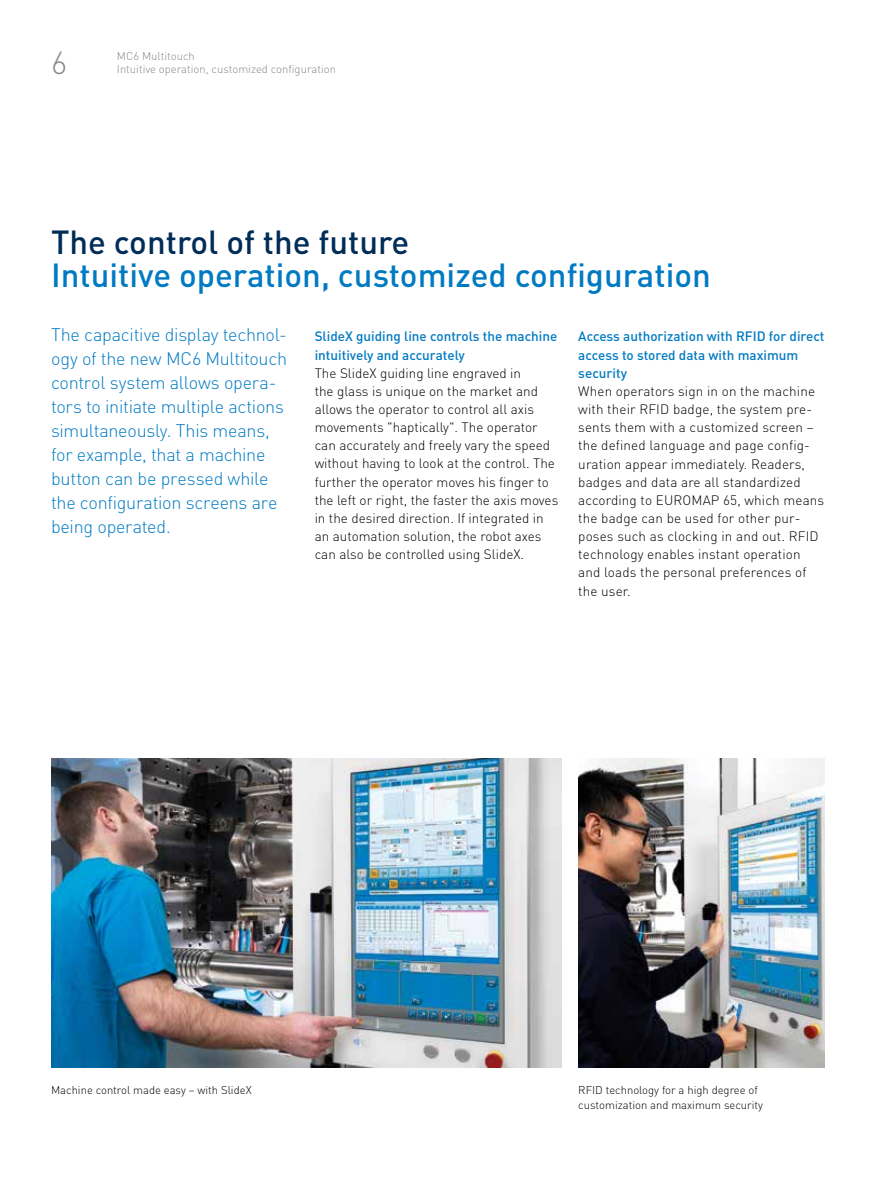
<style>
.page{position:relative;width:893px;height:1191px;background:#fff}
.page>*{position:absolute;margin:0;border:0;box-sizing:border-box;transform-origin:0 0}
.t1{font:500 33px "DIN Pro";color:#007ac2}
.t2{font:500 33px "DIN Pro";color:#002c58}
.t3{font:300 31.5px "DIN Pro";color:#878787}
.t4{font:300 18px/24px "DIN Pro";letter-spacing:-.015em;color:#007ac2}
.t5{font:300 13.5px/18.1px "DIN Pro";color:#000}
.t6{font:500 13.5px/18.1px "DIN Pro";color:#007ac2}
.t7{font:300 11.25px/15px "DIN Pro";color:#000}
.t8{font:300 11.25px/13.5px "DIN Pro";color:#878787}
</style>
<div class="page">
<img style="left:51px;top:759px;width:510px;height:308px">
<img style="left:578px;top:759px;width:247px;height:308px">
<h2 class="t3" style="left:51px;top:41px;width:18px">6</h2>
<p class="t8" style="left:117px;top:48px;width:221px">MC6 Multitouch<br>Intuitive operation, customized configuration</p>
<h1 class="t2" style="left:51px;top:220px;width:360px">The control of the future</h1>
<h1 class="t1" style="left:51px;top:253px;width:661px">Intuitive operation, customized configuration</h1>
<p class="t4" style="left:51px;top:322px;width:238px">The capacitive display technol&shy;ogy of the new MC6 Multitouch control system allows opera&shy;tors to initiate multiple actions simultaneously. This means, for example, that a machine button can be pressed while the configuration screens are being operated.</p>
<p class="t6" style="left:315px;top:327px;width:244px">SlideX guiding line controls the machine intuitively and accurately</p>
<p class="t5" style="left:315px;top:363px;width:245px">The SlideX guiding line engraved in<br>the glass is unique on the market and allows the operator to control all axis movements "haptically". The operator can accurately and freely vary the speed without having to look at the control. The further the operator moves his finger to the left or right, the faster the axis moves in the desired direction. If integrated in an automation solution, the robot axes can also be controlled using SlideX.</p>
<p class="t6" style="left:578px;top:327px;width:248px">Access authorization with RFID for direct access to stored data with maximum security</p>
<p class="t5" style="left:578px;top:381px;width:247px">When operators sign in on the machine with their RFID badge, the system pre&shy;sents them with a customized screen – the defined language and page config&shy;uration appear immediately. Readers, badges and data are all standardized according to EUROMAP 65, which means the badge can be used for other pur&shy;poses such as clocking in and out. RFID technology enables instant operation and loads the personal preferences of the user.</p>
<p class="t7" style="left:51px;top:1082px;width:202px">Machine control made easy – with SlideX</p>
<p class="t7" style="left:578px;top:1082px;width:186px">RFID technology for a high degree of customization and maximum security</p>
</div>
